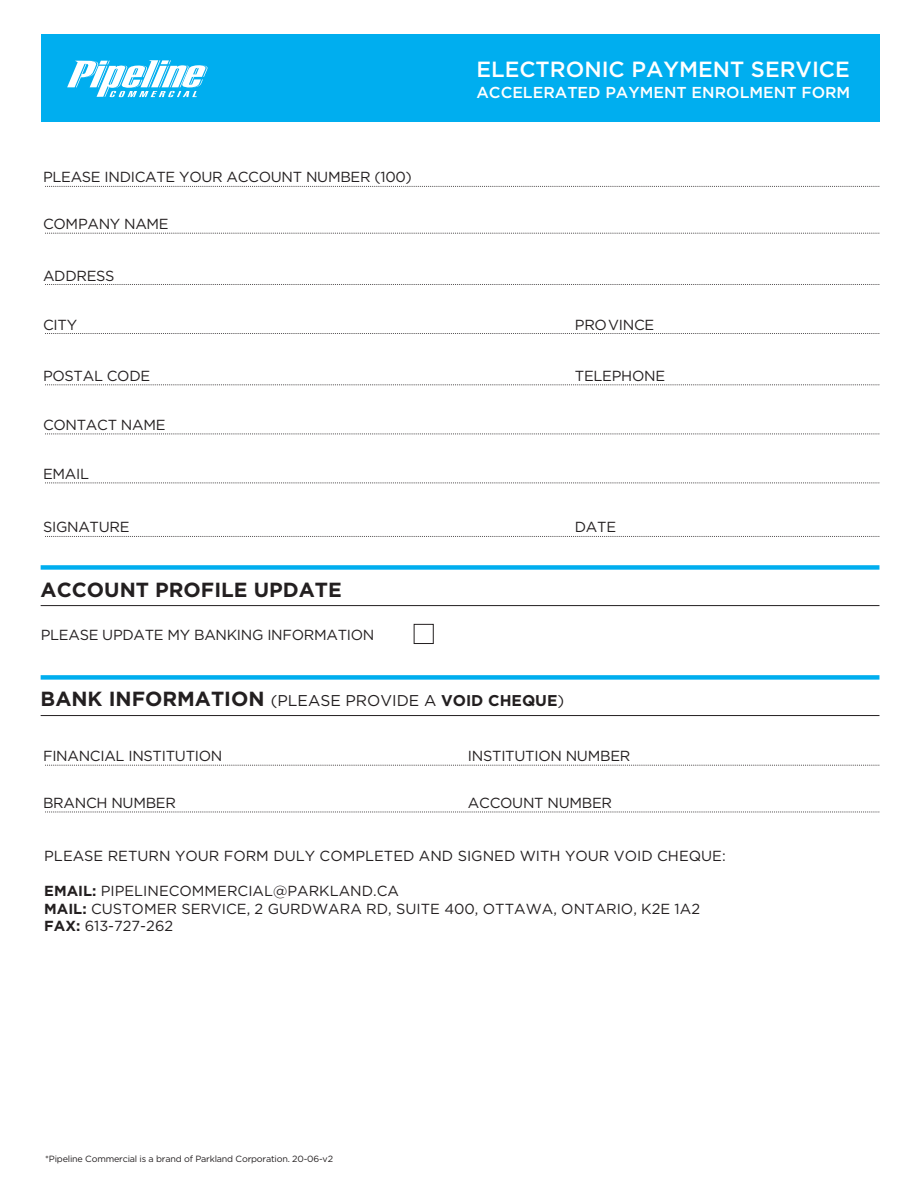
<style>
.page{position:relative;width:918px;height:1188px;background:#fff}
.page>*{position:absolute;margin:0;border:0;box-sizing:border-box;transform-origin:0 0}
.t1{font:500 21.9px "Gotham";color:#fff}
.t2{font:700 20.4px "Gotham";color:#231f20}
.t3{font:500 15.9px "Gotham";color:#fff}
.t4{font:15.6px "Gotham";color:#231f20}
.t5{font:14.55px "Gotham";letter-spacing:-.02em;color:#231f20}
.t6{font:14.55px/17.5px "Gotham";color:#231f20}
.t7{font:9px "Gotham";letter-spacing:-.02em;color:#231f20}
.s1{font-weight:700;font-size:20.4px}
.s2{font-weight:700}
</style>
<div class="page">
<div style="left:41px;top:35px;width:838px;height:87px;background:#00aeef"></div>
<svg style="left:45px;top:186px;width:835px;height:1px"></svg>
<svg style="left:45px;top:284px;width:835px;height:1px"></svg>
<svg style="left:45px;top:333px;width:835px;height:1px"></svg>
<svg style="left:45px;top:482px;width:835px;height:1px"></svg>
<svg style="left:45px;top:384px;width:835px;height:1px"></svg>
<svg style="left:45px;top:433px;width:835px;height:1px"></svg>
<svg style="left:45px;top:233px;width:835px;height:1px"></svg>
<svg style="left:45px;top:765px;width:835px;height:1px"></svg>
<svg style="left:45px;top:812px;width:835px;height:1px"></svg>
<svg style="left:45px;top:536px;width:835px;height:1px"></svg>
<div style="left:41px;top:565px;width:838px;height:5px;background:#00aeef"></div>
<hr style="left:41px;top:605px;width:838px;height:1px;background:#231f20">
<div style="left:41px;top:675px;width:838px;height:5px;background:#00aeef"></div>
<hr style="left:41px;top:715px;width:838px;height:1px;background:#231f20">
<svg style="left:67px;top:60px;width:141px;height:37px"></svg>
<div style="left:414px;top:624px;width:20px;height:20px;border:1px solid #231f20"></div>
<p class="t5" style="left:43px;top:168px;width:370px">PLEASE INDICATE YOUR ACCOUNT NUMBER (100)</p>
<p class="t5" style="left:43px;top:215px;width:127px">COMPANY NAME</p>
<p class="t5" style="left:43px;top:266px;width:73px">ADDRESS</p>
<h1 class="t1" style="left:476px;top:55px;width:375px">ELECTRONIC PAYMENT SERVICE</h1>
<p class="t3" style="left:476px;top:82px;width:375px">ACCELERATED PAYMENT ENROLMENT FORM</p>
<p class="t5" style="left:43px;top:315px;width:36px">CITY</p>
<p class="t5" style="left:575px;top:315px;width:81px">PROVINCE</p>
<p class="t5" style="left:43px;top:366px;width:109px">POSTAL CODE</p>
<p class="t5" style="left:575px;top:366px;width:92px">TELEPHONE</p>
<p class="t5" style="left:43px;top:416px;width:124px">CONTACT NAME</p>
<p class="t5" style="left:43px;top:465px;width:48px">EMAIL</p>
<p class="t5" style="left:43px;top:518px;width:88px">SIGNATURE</p>
<h2 class="t2" style="left:41px;top:576px;width:303px">ACCOUNT PROFILE UPDATE</h2>
<p class="t5" style="left:41px;top:625px;width:335px">PLEASE UPDATE MY BANKING INFORMATION</p>
<p class="t5" style="left:575px;top:518px;width:43px">DATE</p>
<p class="t4" style="left:41px;top:691px;width:525px"><span class="s1">BANK INFORMATION</span> (PLEASE PROVIDE A <span class="s2">VOID CHEQUE</span>)</p>
<p class="t5" style="left:43px;top:747px;width:181px">FINANCIAL INSTITUTION</p>
<p class="t5" style="left:43px;top:794px;width:134px">BRANCH NUMBER</p>
<p class="t5" style="left:468px;top:747px;width:164px">INSTITUTION NUMBER</p>
<p class="t5" style="left:468px;top:794px;width:146px">ACCOUNT NUMBER</p>
<p class="t6" style="left:44px;top:847px;width:683px">PLEASE RETURN YOUR FORM DULY COMPLETED AND SIGNED WITH YOUR VOID CHEQUE:</p>
<p class="t6" style="left:44px;top:882px;width:657px"><span class="s2">EMAIL:</span> PIPELINECOMMERCIAL@PARKLAND.CA<br><span class="s2">MAIL:</span> CUSTOMER SERVICE, 2 GURDWARA RD, SUITE 400, OTTAWA, ONTARIO, K2E 1A2<br><span class="s2">FAX:</span> 613-727-262</p>
<p class="t7" style="left:45px;top:1153px;width:289px">*Pipeline Commercial is a brand of Parkland Corporation. 20-06-v2</p>
</div>
